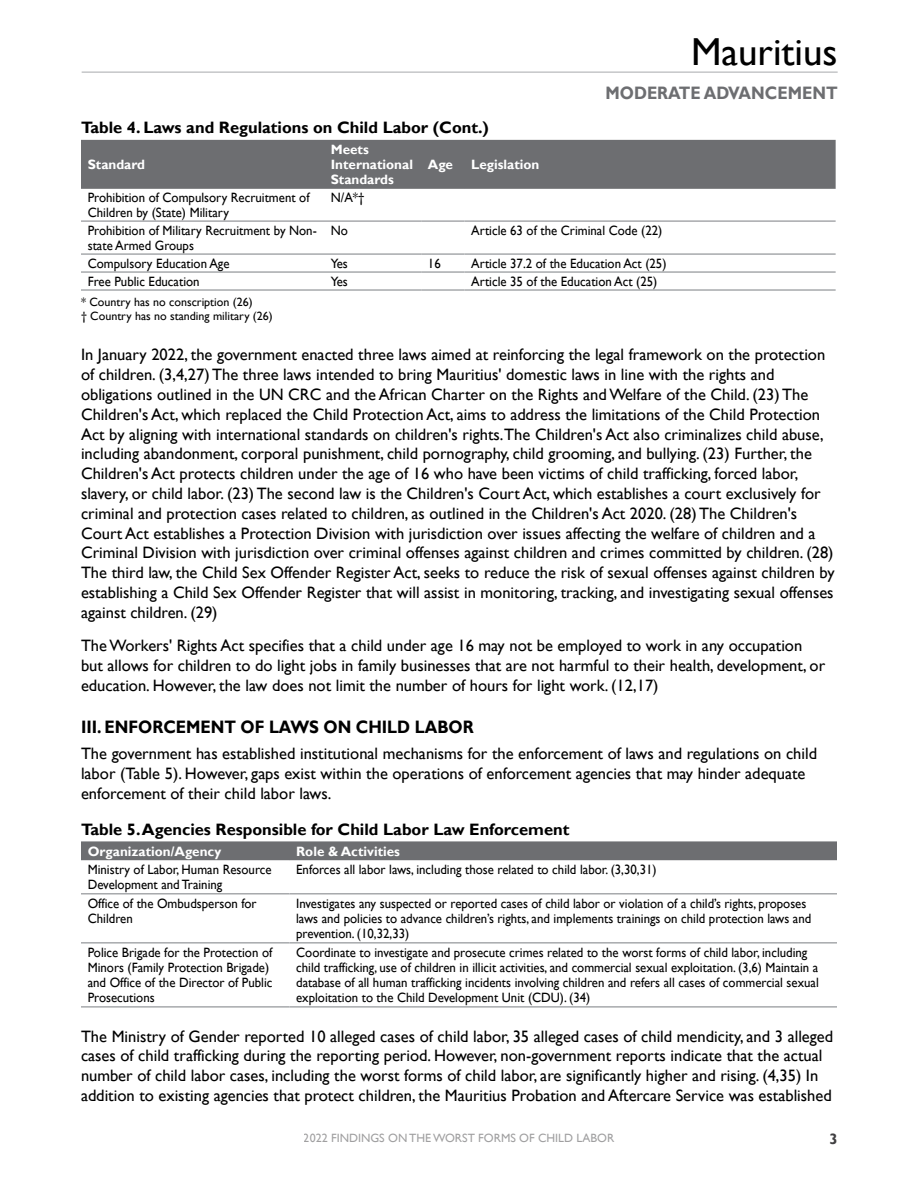
<style>
.page{position:relative;width:918px;height:1188px;background:#fff}
.page>*{position:absolute;margin:0;border:0;box-sizing:border-box;transform-origin:0 0}
.t1{font:39px "Gill Sans";color:#000}
.t2{font:700 18px "Gill Sans";color:#000;scale:.9 1}
.t3{font:700 18px "Gill Sans";color:#6d6e71;scale:.9 1}
.t4{font:16.5px/19.8px "Gill Sans";color:#000}
.TABLE_TITLES{font:700 16.5px "Gill Sans";color:#000}
.t5{font:700 15px "Gill Sans";color:#414042}
.Table_Text{font:13.5px/15px "Gill Sans";color:#000;scale:.95 1}
.Table_Head_reverse{font:700 13.5px/15px "Gill Sans";color:#fff}
.Source{font:12px/14.4px "Gill Sans";color:#000}
.t6{font:12px "Gill Sans";color:#414042}
</style>
<div class="page">
<hr style="left:82px;top:72px;width:756px;height:1px;background:#a7a9ac">
<div style="left:81px;top:140px;width:755px;height:49px;background:#6d6e71"></div>
<hr style="left:81px;top:220px;width:243px;height:2px;background:#a7a9ac">
<hr style="left:324px;top:220px;width:97px;height:2px;background:#a7a9ac">
<hr style="left:421px;top:220px;width:43px;height:2px;background:#a7a9ac">
<hr style="left:464px;top:220px;width:372px;height:2px;background:#a7a9ac">
<hr style="left:81px;top:253px;width:243px;height:2px;background:#a7a9ac">
<hr style="left:324px;top:253px;width:97px;height:2px;background:#a7a9ac">
<hr style="left:421px;top:253px;width:43px;height:2px;background:#a7a9ac">
<hr style="left:464px;top:253px;width:372px;height:2px;background:#a7a9ac">
<hr style="left:81px;top:271px;width:243px;height:2px;background:#a7a9ac">
<hr style="left:324px;top:271px;width:97px;height:2px;background:#a7a9ac">
<hr style="left:421px;top:271px;width:43px;height:2px;background:#a7a9ac">
<hr style="left:464px;top:271px;width:372px;height:2px;background:#a7a9ac">
<hr style="left:81px;top:289px;width:243px;height:2px;background:#a7a9ac">
<hr style="left:324px;top:289px;width:97px;height:2px;background:#a7a9ac">
<hr style="left:421px;top:289px;width:43px;height:2px;background:#a7a9ac">
<hr style="left:464px;top:289px;width:372px;height:2px;background:#a7a9ac">
<div style="left:81px;top:841px;width:756px;height:20px;background:#6d6e71"></div>
<svg style="left:289px;top:860px;width:548px;height:1px"></svg>
<hr style="left:81px;top:893px;width:208px;height:2px;background:#a7a9ac">
<hr style="left:289px;top:893px;width:548px;height:2px;background:#a7a9ac">
<hr style="left:81px;top:942px;width:208px;height:2px;background:#a7a9ac">
<hr style="left:289px;top:942px;width:548px;height:2px;background:#a7a9ac">
<hr style="left:81px;top:1006px;width:208px;height:2px;background:#a7a9ac">
<hr style="left:289px;top:1006px;width:548px;height:2px;background:#a7a9ac">
<p class="TABLE_TITLES" style="left:81px;top:117px;width:409px">Table 4. Laws and Regulations on Child Labor (Cont.)</p>
<p class="Table_Head_reverse" style="left:88px;top:157px;width:59px">Standard</p>
<p class="Table_Head_reverse" style="left:331px;top:142px;width:84px">Meets<br>International<br>Standards</p>
<p class="Table_Head_reverse" style="left:428px;top:157px;width:27px">Age</p>
<p class="Table_Head_reverse" style="left:471px;top:157px;width:70px">Legislation</p>
<h1 class="t1" style="left:691px;top:29px;width:148px">Mauritius</h1>
<p class="t3" style="left:605px;top:82px;width:259px">MODERATE ADVANCEMENT</p>
<p class="Table_Text" style="left:88px;top:190px;width:235px">Prohibition of Compulsory Recruitment of<br>Children by (State) Military</p>
<p class="Table_Text" style="left:331px;top:190px;width:37px">N/A*†</p>
<p class="Table_Text" style="left:88px;top:223px;width:243px">Prohibition of Military Recruitment by Non&shy;state Armed Groups</p>
<p class="Table_Text" style="left:331px;top:223px;width:19px">No</p>
<p class="Table_Text" style="left:471px;top:223px;width:203px">Article 63 of the Criminal Code (22)</p>
<p class="Table_Text" style="left:88px;top:256px;width:151px">Compulsory Education Age</p>
<p class="Table_Text" style="left:331px;top:256px;width:20px">Yes</p>
<p class="Table_Text" style="left:428px;top:256px;width:15px">16</p>
<p class="Table_Text" style="left:471px;top:256px;width:207px">Article 37.2 of the Education Act (25)</p>
<p class="Table_Text" style="left:88px;top:274px;width:119px">Free Public Education</p>
<p class="Table_Text" style="left:331px;top:274px;width:20px">Yes</p>
<p class="Table_Text" style="left:471px;top:274px;width:197px">Article 35 of the Education Act (25)</p>
<p class="Source" style="left:81px;top:295px;width:193px">* Country has no conscription (26)<br>† Country has no standing military (26)</p>
<p class="t4" style="left:81px;top:345px;width:755px">In January 2022, the government enacted three laws aimed at reinforcing the legal framework on the protection of children. (3,4,27) The three laws intended to bring Mauritius' domestic laws in line with the rights and obligations outlined in the UN CRC and the African Charter on the Rights and Welfare of the Child. (23) The Children's Act, which replaced the Child Protection Act, aims to address the limitations of the Child Protection Act by aligning with international standards on children's rights.The Children's Act also criminalizes child abuse, including abandonment, corporal punishment, child pornography, child grooming, and bullying. (23) Further, the Children's Act protects children under the age of 16 who have been victims of child trafficking, forced labor, slavery, or child labor. (23) The second law is the Children's Court Act, which establishes a court exclusively for criminal and protection cases related to children, as outlined in the Children's Act 2020. (28) The Children's Court Act establishes a Protection Division with jurisdiction over issues affecting the welfare of children and a Criminal Division with jurisdiction over criminal offenses against children and crimes committed by children. (28)<br>The third law, the Child Sex Offender Register Act, seeks to reduce the risk of sexual offenses against children by establishing a Child Sex Offender Register that will assist in monitoring, tracking, and investigating sexual offenses against children. (29)</p>
<p class="t4" style="left:81px;top:636px;width:746px">The Workers' Rights Act specifies that a child under age 16 may not be employed to work in any occupation but allows for children to do light jobs in family businesses that are not harmful to their health, development, or education. However, the law does not limit the number of hours for light work. (12,17)</p>
<h2 class="t2" style="left:81px;top:716px;width:438px">III. ENFORCEMENT OF LAWS ON CHILD LABOR</h2>
<p class="t4" style="left:81px;top:744px;width:738px">The government has established institutional mechanisms for the enforcement of laws and regulations on child labor (Table 5). However, gaps exist within the operations of enforcement agencies that may hinder adequate enforcement of their child labor laws.</p>
<h3 class="TABLE_TITLES" style="left:81px;top:820px;width:490px">Table 5. Agencies Responsible for Child Labor Law Enforcement</h3>
<p class="Table_Head_reverse" style="left:88px;top:844px;width:135px">Organization/Agency</p>
<p class="Table_Head_reverse" style="left:296px;top:844px;width:105px">Role &amp; Activities</p>
<p class="Table_Text" style="left:88px;top:862px;width:195px">Ministry of Labor, Human Resource<br>Development and Training</p>
<p class="Table_Text" style="left:296px;top:862px;width:381px">Enforces all labor laws, including those related to child labor. (3,30,31)</p>
<p class="Table_Text" style="left:88px;top:896px;width:179px">Office of the Ombudsperson for<br>Children</p>
<p class="Table_Text" style="left:296px;top:896px;width:544px">Investigates any suspected or reported cases of child labor or violation of a child’s rights, proposes laws and policies to advance children’s rights, and implements trainings on child protection laws and prevention. (10,32,33)</p>
<p class="Table_Text" style="left:88px;top:945px;width:196px">Police Brigade for the Protection of<br>Minors (Family Protection Brigade) and Office of the Director of Public<br>Prosecutions</p>
<p class="Table_Text" style="left:296px;top:945px;width:552px">Coordinate to investigate and prosecute crimes related to the worst forms of child labor, including child trafficking, use of children in illicit activities, and commercial sexual exploitation. (3,6) Maintain a database of all human trafficking incidents involving children and refers all cases of commercial sexual exploitation to the Child Development Unit (CDU). (34)</p>
<p class="t4" style="left:81px;top:1027px;width:754px">The Ministry of Gender reported 10 alleged cases of child labor, 35 alleged cases of child mendicity, and 3 alleged cases of child trafficking during the reporting period. However, non-government reports indicate that the actual number of child labor cases, including the worst forms of child labor, are significantly higher and rising. (4,35) In addition to existing agencies that protect children, the Mauritius Probation and Aftercare Service was established</p>
<p class="t6" style="left:304px;top:1131px;width:312px">2022 FINDINGS ON THE WORST FORMS OF CHILD LABOR</p>
<p class="t5" style="left:829px;top:1130px;width:10px">3</p>
</div>
